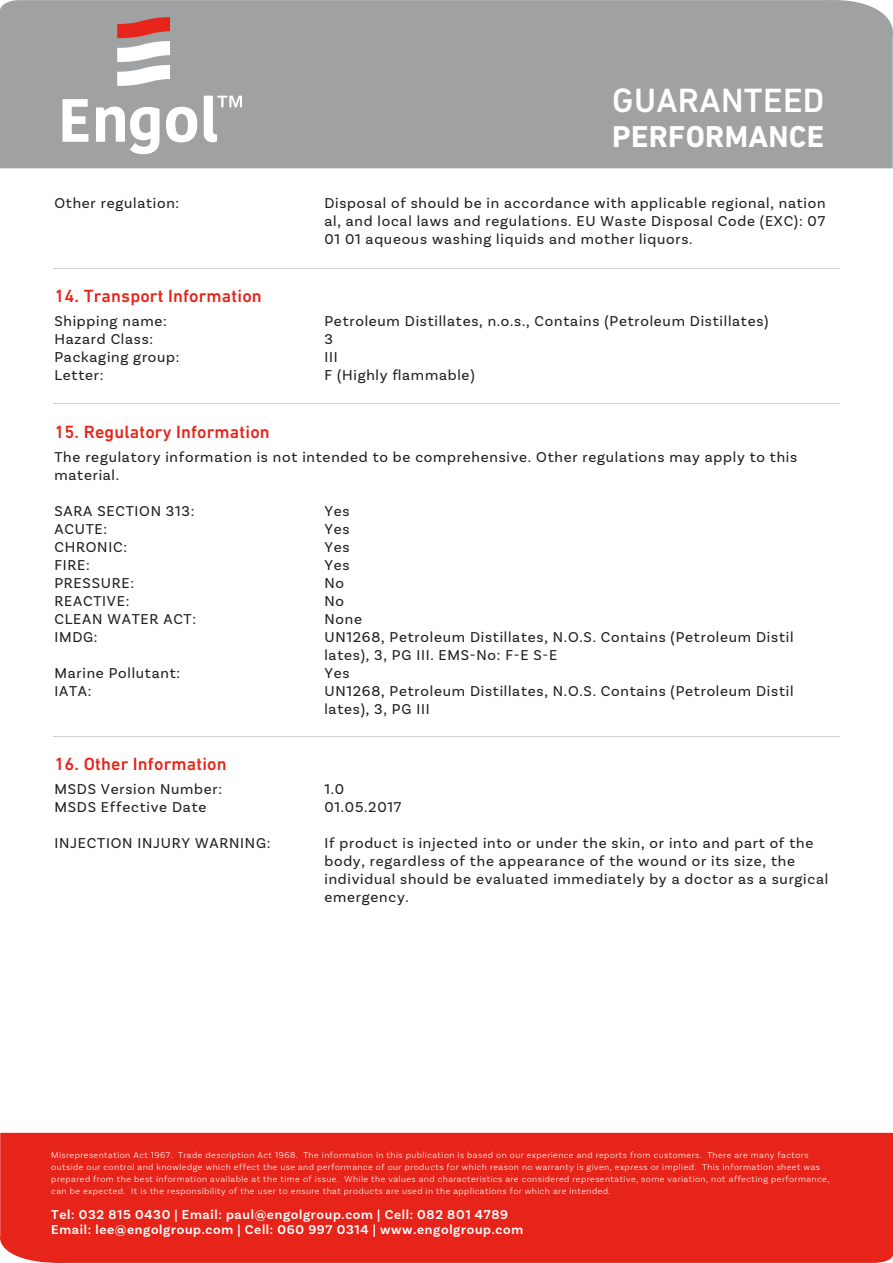
<style>
.page{position:relative;width:893px;height:1263px;background:#fff}
.page>*{position:absolute;margin:0;border:0;box-sizing:border-box;transform-origin:0 0}
.t1{font:500 34.35px "DIN Next LT Pro";letter-spacing:.01em;color:#fff}
.t2{font:700 30.75px "DIN Next LT Pro";letter-spacing:.01em;color:#fff}
.t3{font:500 18px "DIN Next LT Pro";letter-spacing:.01em;color:#e72419}
.t4{font:15px/18px "Basic Sans";letter-spacing:.05em;color:#231f20}
.t5{font:600 13.5px/15px "Basic Sans";letter-spacing:.05em;color:#fff}
.t6{font:300 9px/12px "Basic Sans";letter-spacing:.05em;color:#fff}
</style>
<div class="page">
<div style="left:0;top:0;width:893px;height:168px;background:#9fa1a3"></div>
<svg style="left:63px;top:96px;width:179px;height:58px"></svg>
<svg style="left:117px;top:17px;width:53px;height:69px"></svg>
<div style="left:0;top:1133px;width:893px;height:130px;background:#e72419"></div>
<hr style="left:53px;top:736px;width:787px;height:1px;background:#9fa1a3">
<hr style="left:53px;top:404px;width:787px;height:1px;background:#9fa1a3">
<hr style="left:53px;top:268px;width:787px;height:1px;background:#9fa1a3">
<h1 class="t1" style="left:612px;top:81px;width:214px">GUARANTEED</h1>
<h2 class="t2" style="left:612px;top:118px;width:214px">PERFORMANCE</h2>
<p class="t4" style="left:54px;top:194px;width:126px">Other regulation:</p>
<p class="t4" style="left:324px;top:194px;width:503px;text-align:justify">Disposal of should be in accordance with applicable regional, nation al, and local laws and regulations. EU Waste Disposal Code (EXC): 07<br>01 01 aqueous washing liquids and mother liquors.</p>
<p class="t3" style="left:54px;top:285px;width:209px">14. Transport Information</p>
<p class="t4" style="left:54px;top:312px;width:114px">Shipping name:</p>
<p class="t4" style="left:324px;top:312px;width:446px">Petroleum Distillates, n.o.s., Contains (Petroleum Distillates)</p>
<p class="t4" style="left:54px;top:330px;width:100px">Hazard Class:</p>
<p class="t4" style="left:324px;top:330px;width:10px">3</p>
<p class="t4" style="left:54px;top:348px;width:127px">Packaging group:</p>
<p class="t4" style="left:324px;top:348px;width:15px">III</p>
<p class="t4" style="left:54px;top:366px;width:51px">Letter:</p>
<p class="t4" style="left:324px;top:366px;width:152px">F (Highly flammable)</p>
<p class="t3" style="left:54px;top:421px;width:217px">15. Regulatory Information</p>
<p class="t4" style="left:54px;top:447px;width:744px">The regulatory information is not intended to be comprehensive. Other regulations may apply to this material.</p>
<p class="t4" style="left:54px;top:501px;width:141px">SARA SECTION 313:</p>
<p class="t4" style="left:324px;top:501px;width:27px">Yes</p>
<p class="t4" style="left:54px;top:519px;width:54px">ACUTE:</p>
<p class="t4" style="left:324px;top:519px;width:27px">Yes</p>
<p class="t4" style="left:54px;top:537px;width:74px">CHRONIC:</p>
<p class="t4" style="left:324px;top:537px;width:27px">Yes</p>
<p class="t4" style="left:54px;top:555px;width:37px">FIRE:</p>
<p class="t4" style="left:324px;top:555px;width:27px">Yes</p>
<p class="t4" style="left:54px;top:573px;width:81px">PRESSURE:</p>
<p class="t4" style="left:324px;top:573px;width:21px">No</p>
<p class="t4" style="left:54px;top:591px;width:76px">REACTIVE:</p>
<p class="t4" style="left:324px;top:591px;width:21px">No</p>
<p class="t4" style="left:54px;top:609px;width:143px">CLEAN WATER ACT:</p>
<p class="t4" style="left:324px;top:609px;width:39px">None</p>
<p class="t4" style="left:54px;top:627px;width:45px">IMDG:</p>
<p class="t4" style="left:324px;top:627px;width:471px">UN1268, Petroleum Distillates, N.O.S. Contains (Petroleum Distil lates), 3, PG III. EMS-No: F-E S-E</p>
<p class="t4" style="left:54px;top:663px;width:127px">Marine Pollutant:</p>
<p class="t4" style="left:324px;top:663px;width:27px">Yes</p>
<p class="t4" style="left:54px;top:681px;width:39px">IATA:</p>
<p class="t4" style="left:324px;top:681px;width:471px">UN1268, Petroleum Distillates, N.O.S. Contains (Petroleum Distil lates), 3, PG III</p>
<p class="t3" style="left:54px;top:754px;width:174px">16. Other Information</p>
<p class="t4" style="left:54px;top:780px;width:169px">MSDS Version Number:</p>
<p class="t4" style="left:324px;top:780px;width:21px">1.0</p>
<p class="t4" style="left:54px;top:798px;width:154px">MSDS Effective Date</p>
<p class="t4" style="left:324px;top:798px;width:78px">01.05.2017</p>
<p class="t4" style="left:54px;top:834px;width:217px">INJECTION INJURY WARNING:</p>
<p class="t4" style="left:324px;top:834px;width:505px">If product is injected into or under the skin, or into and part of the body, regardless of the appearance of the wound or its size, the individual should be evaluated immediately by a doctor as a surgical emergency.</p>
<p class="t6" style="left:51px;top:1149px;width:779px">Misrepresentation Act 1967. Trade description Act 1968. The information in this publication is based on our experience and reports from customers. There are many factors outside our control and knowledge which effect the use and performance of our products for which reason no warranty is given, express or implied. This information sheet was prepared from the best information available at the time of issue. While the values and characteristics are considered representative, some variation, not affecting performance, can be expected. It is the responsibility of the user to ensure that products are used in the applications for which are intended.</p>
<p class="t5" style="left:51px;top:1207px;width:473px">Tel: 032 815 0430 | Email: paul@engolgroup.com | Cell: 082 801 4789<br>Email: lee@engolgroup.com | Cell: 060 997 0314 | www.engolgroup.com</p>
</div>
